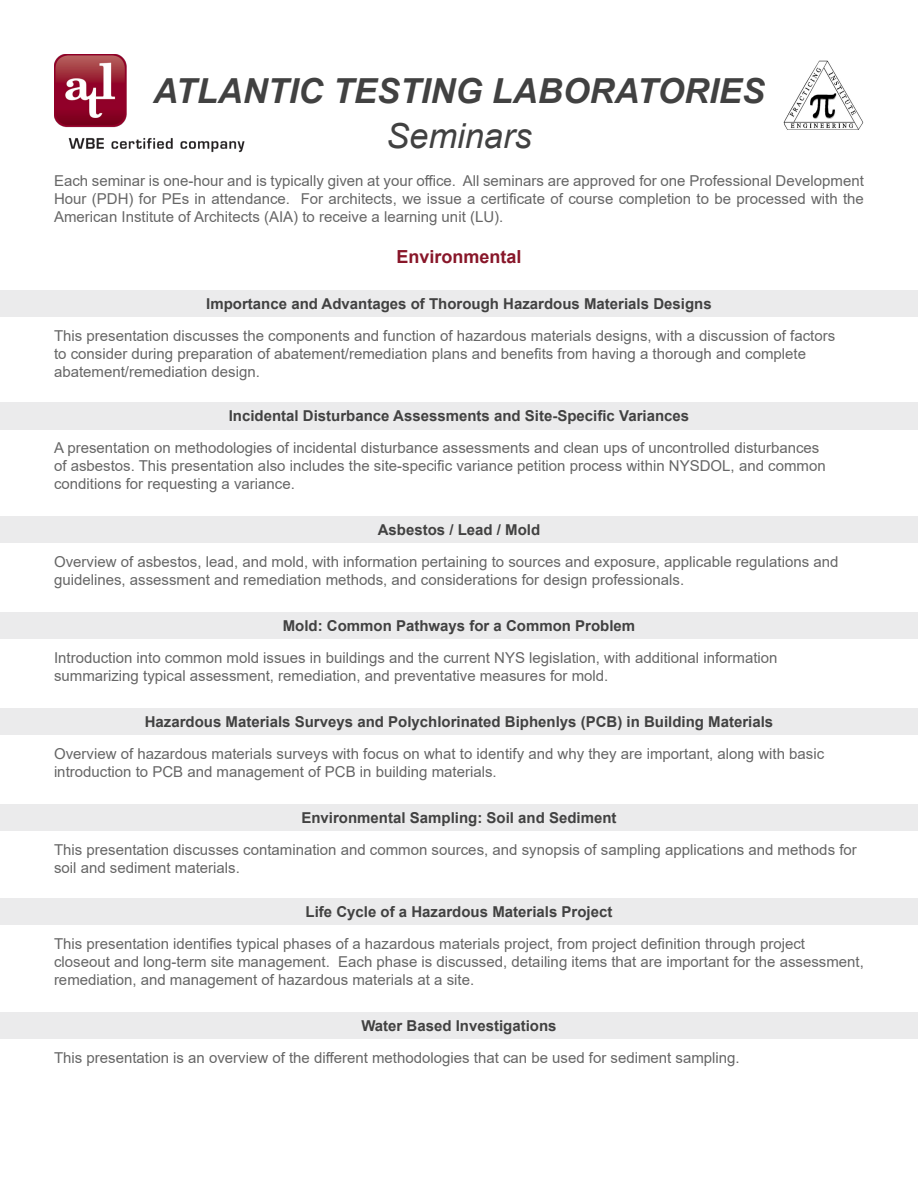
<style>
.page{position:relative;width:918px;height:1188px;background:#fff}
.page>*{position:absolute;margin:0;border:0;box-sizing:border-box;transform-origin:0 0}
.t1{font:italic 700 34.5px "Arial";color:#414141}
.t2{font:italic 34.5px "Arial";color:#414141}
.t3{font:700 18px "Arial";color:#881629}
.t4{font:15px/18px "Arial";color:#666}
.t5{font:700 15px "Arial";color:#414141}
</style>
<div class="page">
<div style="left:0;top:804px;width:918px;height:27px;background:#ebebec"></div>
<div style="left:0;top:612px;width:918px;height:27px;background:#ebebec"></div>
<div style="left:0;top:290px;width:918px;height:27px;background:#ebebec"></div>
<div style="left:0;top:402px;width:918px;height:27px;background:#ebebec"></div>
<div style="left:0;top:516px;width:918px;height:27px;background:#ebebec"></div>
<div style="left:0;top:708px;width:918px;height:27px;background:#ebebec"></div>
<div style="left:0;top:898px;width:918px;height:27px;background:#ebebec"></div>
<div style="left:0;top:1012px;width:918px;height:27px;background:#ebebec"></div>
<img style="left:54px;top:54px;width:191px;height:99px">
<img style="left:783px;top:60px;width:81px;height:70px">
<p class="t1" style="left:153px;top:68px;width:613px">ATLANTIC TESTING LABORATORIES</p>
<p class="t2" style="left:386px;top:113px;width:147px">Seminars</p>
<p class="t4" style="left:54px;top:172px;width:811px;text-align:justify">Each seminar is one-hour and is typically given at your office. All seminars are approved for one Professional Development Hour (PDH) for PEs in attendance. For architects, we issue a certificate of course completion to be processed with the American Institute of Architects (AIA) to receive a learning unit (LU).</p>
<p class="t3" style="left:396px;top:244px;width:127px">Environmental</p>
<p class="t5" style="left:206px;top:293px;width:507px">Importance and Advantages of Thorough Hazardous Materials Designs</p>
<p class="t4" style="left:54px;top:326px;width:783px">This presentation discusses the components and function of hazardous materials designs, with a discussion of factors to consider during preparation of abatement/remediation plans and benefits from having a thorough and complete abatement/remediation design.</p>
<p class="t5" style="left:229px;top:405px;width:462px">Incidental Disturbance Assessments and Site-Specific Variances</p>
<p class="t4" style="left:54px;top:439px;width:773px">A presentation on methodologies of incidental disturbance assessments and clean ups of uncontrolled disturbances of asbestos. This presentation also includes the site-specific variance petition process within NYSDOL, and common conditions for requesting a variance.</p>
<p class="t5" style="left:378px;top:519px;width:164px">Asbestos / Lead / Mold</p>
<p class="t4" style="left:54px;top:553px;width:786px">Overview of asbestos, lead, and mold, with information pertaining to sources and exposure, applicable regulations and guidelines, assessment and remediation methods, and considerations for design professionals.</p>
<p class="t5" style="left:283px;top:615px;width:354px">Mold: Common Pathways for a Common Problem</p>
<p class="t4" style="left:54px;top:648px;width:725px">Introduction into common mold issues in buildings and the current NYS legislation, with additional information summarizing typical assessment, remediation, and preventative measures for mold.</p>
<p class="t5" style="left:145px;top:711px;width:630px">Hazardous Materials Surveys and Polychlorinated Biphenlys (PCB) in Building Materials</p>
<p class="t4" style="left:54px;top:744px;width:772px">Overview of hazardous materials surveys with focus on what to identify and why they are important, along with basic introduction to PCB and management of PCB in building materials.</p>
<p class="t5" style="left:301px;top:807px;width:317px">Environmental Sampling: Soil and Sediment</p>
<p class="t4" style="left:54px;top:840px;width:804px">This presentation discusses contamination and common sources, and synopsis of sampling applications and methods for soil and sediment materials.</p>
<p class="t5" style="left:306px;top:901px;width:308px">Life Cycle of a Hazardous Materials Project</p>
<p class="t4" style="left:54px;top:935px;width:811px">This presentation identifies typical phases of a hazardous materials project, from project definition through project closeout and long-term site management. Each phase is discussed, detailing items that are important for the assessment, remediation, and management of hazardous materials at a site.</p>
<p class="t5" style="left:361px;top:1015px;width:197px">Water Based Investigations</p>
<p class="t4" style="left:54px;top:1049px;width:687px">This presentation is an overview of the different methodologies that can be used for sediment sampling.</p>
</div>
